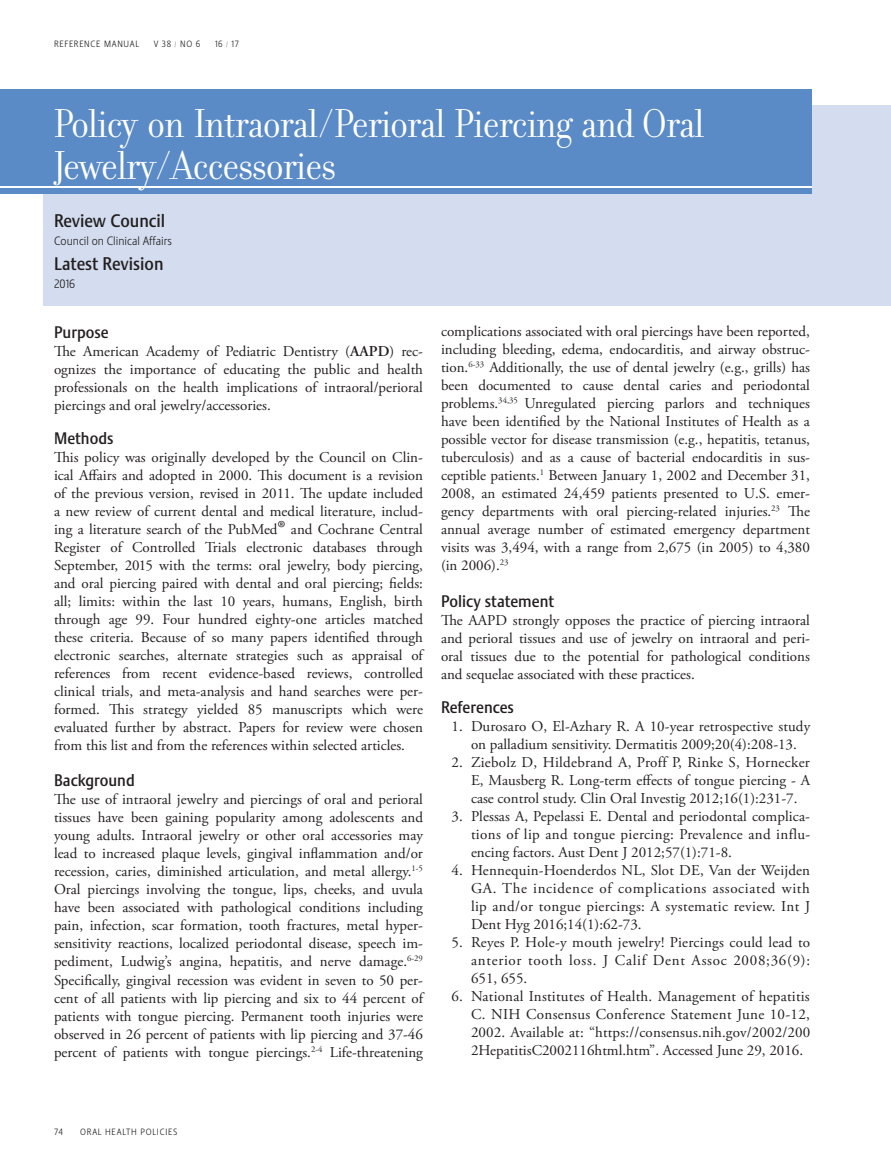
<style>
.page{position:relative;width:891px;height:1175px;background:#fff}
.page>*{position:absolute;margin:0;border:0;box-sizing:border-box;transform-origin:0 0}
.section_title{font:43.5px/42px "Filosofia Grand";letter-spacing:-.02em;color:#fff}
.headline{font:500 18px "Stalemate LF";color:#231f20}
.sub_head{font:500 16.5px "Stalemate LF";color:#231f20}
.Reference_Lists{font:500 16.5px "Stalemate LF";color:#231f20}
.Reference_Lists-2{font:15px/18px "Adobe Garamond Pro";color:#231f20;text-align:justify}
.author{font:300 12px "Stalemate LF";color:#231f20}
.t1{font:300 9px "Stalemate LF";letter-spacing:.08em;color:#231f20}
.s1{font-weight:600}
.s2{font-size:25.35px}
</style>
<div class="page">
<div style="left:44px;top:104px;width:847px;height:201px;background:#d3ddef"></div>
<div style="left:0;top:90px;width:811px;height:104px;background:#5a8bc7"></div>
<hr style="left:0;top:186px;width:811px;height:2px;background:#fff">
<p class="t1" style="left:54px;top:39px;width:87px">REFERENCE MANUAL</p>
<p class="t1" style="left:154px;top:39px;width:48px">V 38 <sup>/</sup> NO 6</p>
<p class="t1" style="left:215px;top:39px;width:25px">16 <sup>/</sup> 17</p>
<p class="section_title" style="left:54px;top:103px;width:652px">Policy on Intraoral/Perioral Piercing and Oral<br>Jewelry/Accessories</p>
<p class="headline" style="left:54px;top:210px;width:113px">Review Council</p>
<p class="author" style="left:54px;top:234px;width:120px">Council on Clinical Affairs</p>
<p class="headline" style="left:54px;top:253px;width:111px">Latest Revision</p>
<p class="author" style="left:54px;top:277px;width:23px">2016</p>
<p class="sub_head" style="left:54px;top:322px;width:56px">Purpose</p>
<p class="Reference_Lists-2" style="left:54px;top:342px;width:371px">The American Academy of Pediatric Dentistry (<span class="s1">AAPD</span>) rec&shy;ognizes the importance of educating the public and health professionals on the health implications of intraoral/perioral piercings and oral jewelry/accessories.</p>
<p class="sub_head" style="left:54px;top:428px;width:61px">Methods</p>
<p class="Reference_Lists-2" style="left:54px;top:449px;width:371px">This policy was originally developed by the Council on Clin&shy;ical Affairs and adopted in 2000. This document is a revision of the previous version, revised in 2011. The update included a new review of current dental and medical literature, includ&shy;ing a literature search of the PubMed<span class="s2">®</span> and Cochrane Central Register of Controlled Trials electronic databases through September, 2015 with the terms: oral jewelry, body piercing, and oral piercing paired with dental and oral piercing; fields: all; limits: within the last 10 years, humans, English, birth through age 99. Four hundred eighty-one articles matched these criteria. Because of so many papers identified through electronic searches, alternate strategies such as appraisal of references from recent evidence-based reviews, controlled clinical trials, and meta-analysis and hand searches were per&shy;formed. This strategy yielded 85 manuscripts which were evaluated further by abstract. Papers for review were chosen from this list and from the references within selected articles.</p>
<p class="sub_head" style="left:54px;top:770px;width:82px">Background</p>
<p class="Reference_Lists-2" style="left:54px;top:791px;width:371px">The use of intraoral jewelry and piercings of oral and perioral tissues have been gaining popularity among adolescents and young adults. Intraoral jewelry or other oral accessories may lead to increased plaque levels, gingival inflammation and/or recession, caries, diminished articulation, and metal allergy.<sup>1-5<br></sup>Oral piercings involving the tongue, lips, cheeks, and uvula have been associated with pathological conditions including pain, infection, scar formation, tooth fractures, metal hyper&shy;sensitivity reactions, localized periodontal disease, speech im&shy;pediment, Ludwig’s angina, hepatitis, and nerve damage.<sup>6-29<br></sup>Specifically, gingival recession was evident in seven to 50 per&shy;cent of all patients with lip piercing and six to 44 percent of patients with tongue piercing. Permanent tooth injuries were observed in 26 percent of patients with lip piercing and 37-46 percent of patients with tongue piercings.<sup>2-4</sup> Life-threatening</p>
<p class="Reference_Lists-2" style="left:441px;top:322px;width:371px">complications associated with oral piercings have been reported, including bleeding, edema, endocarditis, and airway obstruc&shy;tion.<sup>6-33</sup> Additionally, the use of dental jewelry (e.g., grills) has been documented to cause dental caries and periodontal problems.<sup>34,35</sup> Unregulated piercing parlors and techniques have been identified by the National Institutes of Health as a possible vector for disease transmission (e.g., hepatitis, tetanus, tuberculosis) and as a cause of bacterial endocarditis in sus&shy;ceptible patients.<sup>1</sup> Between January 1, 2002 and December 31, 2008, an estimated 24,459 patients presented to U.S. emer&shy;gency departments with oral piercing-related injuries.<sup>23</sup> The annual average number of estimated emergency department visits was 3,494, with a range from 2,675 (in 2005) to 4,380 (in 2006).<sup>23</sup></p>
<p class="sub_head" style="left:441px;top:591px;width:115px">Policy statement</p>
<p class="Reference_Lists-2" style="left:441px;top:611px;width:370px">The AAPD strongly opposes the practice of piercing intraoral and perioral tissues and use of jewelry on intraoral and peri&shy;oral tissues due to the potential for pathological conditions and sequelae associated with these practices.</p>
<p class="Reference_Lists" style="left:441px;top:697px;width:74px">References</p>
<p class="Reference_Lists-2" style="left:452px;top:718px;width:360px;text-align:center">1. Durosaro O, El-Azhary R. A 10-year retrospective study on palladium sensitivity. Dermatitis 2009;20(4):208-13.</p>
<p class="Reference_Lists-2" style="left:471px;top:754px;width:341px;text-indent:-20px">2. Ziebolz D, Hildebrand A, Proff P, Rinke S, Hornecker E, Mausberg R. Long-term effects of tongue piercing - A case control study. Clin Oral Investig 2012;16(1):231-7.</p>
<p class="Reference_Lists-2" style="left:471px;top:808px;width:341px;text-indent:-20px">3. Plessas A, Pepelassi E. Dental and periodontal complica&shy;tions of lip and tongue piercing: Prevalence and influ&shy;encing factors. Aust Dent J 2012;57(1):71-8.</p>
<p class="Reference_Lists-2" style="left:471px;top:862px;width:341px;text-indent:-20px">4. Hennequin-Hoenderdos NL, Slot DE, Van der Weijden GA. The incidence of complications associated with lip and/or tongue piercings: A systematic review. Int J Dent Hyg 2016;14(1):62-73.</p>
<p class="Reference_Lists-2" style="left:471px;top:934px;width:341px;text-indent:-20px">5. Reyes P. Hole-y mouth jewelry! Piercings could lead to anterior tooth loss. J Calif Dent Assoc 2008;36(9):<br>651, 655.</p>
<p class="Reference_Lists-2" style="left:471px;top:988px;width:341px;text-indent:-20px">6. National Institutes of Health. Management of hepatitis C. NIH Consensus Conference Statement June 10-12, 2002. Available at: “https://consensus.nih.gov/2002/200<br>2HepatitisC2002116html.htm”. Accessed June 29, 2016.</p>
<p class="t1" style="left:54px;top:1126px;width:10px">74</p>
<p class="t1" style="left:80px;top:1126px;width:99px">ORAL HEALTH POLICIES</p>
</div>
